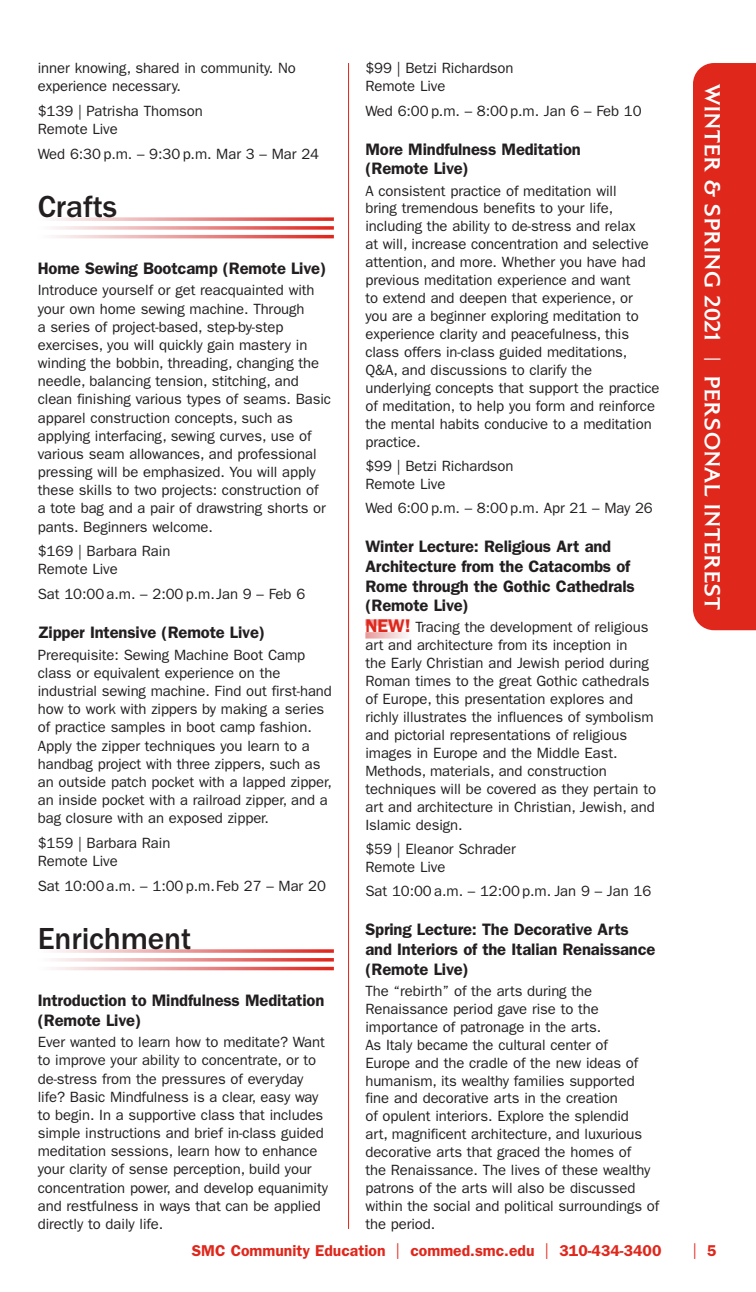
<style>
.page{position:relative;width:756px;height:1292px;background:#fff}
.page>*{position:absolute;margin:0;border:0;box-sizing:border-box;transform-origin:0 0}
.subcategory{font:500 31.5px "ITC Franklin Gothic Std";letter-spacing:-.005em;color:#231f20}
.t1{font:700 22.75px "Alexon";letter-spacing:.05em;color:#fff}
.course_title{font:600 16.62px/19.6px "ITC Franklin Gothic Std";letter-spacing:-.01em;color:#231f20}
.t2{font:600 15.75px "ITC Franklin Gothic Std";color:#df271c}
.t3{font:15.75px "ITC Franklin Gothic Std";color:#df271c}
.description{font:14.88px/17.8px "ITC Franklin Gothic Std";letter-spacing:-.005em;color:#231f20}
.section_details{font:14.88px "ITC Franklin Gothic Std";letter-spacing:-.005em;color:#231f20}
.course_details{font:14.88px/17.8px "ITC Franklin Gothic Std";letter-spacing:-.005em;color:#231f20}
.s1{font-weight:600;font-size:18.38px;color:#df271c}
.s2{font-weight:400}
.s3{font-weight:500}
.s4{font-weight:600}
</style>
<div class="page">
<div style="left:693px;top:63px;width:63px;height:567px;background:#df271c"></div>
<hr style="left:348px;top:63px;width:1px;height:1165px;background:#df271c">
<svg style="left:365px;top:619px;width:42px;height:6px"></svg>
<svg style="left:365px;top:632px;width:42px;height:6px"></svg>
<svg style="left:53px;top:217px;width:281px;height:4px"></svg>
<svg style="left:53px;top:226px;width:281px;height:4px"></svg>
<svg style="left:53px;top:966px;width:281px;height:4px"></svg>
<p class="description" style="left:38px;top:59px;width:260px">inner knowing, shared in community. No experience necessary.</p>
<p class="course_details" style="left:38px;top:102px;width:167px">$139 | Patrisha Thomson<br>Remote Live</p>
<p class="section_details" style="left:38px;top:145px;width:283px">Wed 6:30 p.m. – 9:30 p.m. Mar 3 – Mar 24</p>
<h2 class="subcategory" style="left:38px;top:189px;width:81px">Crafts</h2>
<h3 class="course_title" style="left:38px;top:258px;width:290px">Home Sewing Bootcamp (Remote Live)</h3>
<p class="description" style="left:38px;top:281px;width:295px">Introduce yourself or get reacquainted with your own home sewing machine. Through<br>a series of project-based, step-by-step exercises, you will quickly gain mastery in winding the bobbin, threading, changing the needle, balancing tension, stitching, and clean finishing various types of seams. Basic apparel construction concepts, such as applying interfacing, sewing curves, use of various seam allowances, and professional pressing will be emphasized. You will apply these skills to two projects: construction of<br>a tote bag and a pair of drawstring shorts or pants. Beginners welcome.</p>
<p class="course_details" style="left:38px;top:542px;width:134px">$169 | Barbara Rain<br>Remote Live</p>
<p class="section_details" style="left:38px;top:585px;width:269px">Sat 10:00 a.m. – 2:00 p.m.Jan 9 – Feb 6</p>
<h3 class="course_title" style="left:38px;top:623px;width:229px">Zipper Intensive (Remote Live)</h3>
<p class="description" style="left:38px;top:645px;width:296px">Prerequisite: Sewing Machine Boot Camp class or equivalent experience on the industrial sewing machine. Find out first-hand how to work with zippers by making a series of practice samples in boot camp fashion.<br>Apply the zipper techniques you learn to a handbag project with three zippers, such as an outside patch pocket with a lapped zipper, an inside pocket with a railroad zipper, and a bag closure with an exposed zipper.</p>
<p class="course_details" style="left:38px;top:833px;width:134px">$159 | Barbara Rain<br>Remote Live</p>
<p class="section_details" style="left:38px;top:877px;width:290px">Sat 10:00 a.m. – 1:00 p.m.Feb 27 – Mar 20</p>
<h2 class="subcategory" style="left:38px;top:921px;width:155px">Enrichment</h2>
<h3 class="course_title" style="left:38px;top:990px;width:288px">Introduction to Mindfulness Meditation (Remote Live)</h3>
<p class="description" style="left:38px;top:1033px;width:292px">Ever wanted to learn how to meditate? Want to improve your ability to concentrate, or to de-stress from the pressures of everyday life? Basic Mindfulness is a clear, easy way to begin. In a supportive class that includes simple instructions and brief in-class guided meditation sessions, learn how to enhance your clarity of sense perception, build your concentration power, and develop equanimity and restfulness in ways that can be applied directly to daily life.</p>
<p class="course_details" style="left:365px;top:59px;width:150px">$99 | Betzi Richardson<br>Remote Live</p>
<p class="section_details" style="left:365px;top:102px;width:278px">Wed 6:00 p.m. – 8:00 p.m. Jan 6 – Feb 10</p>
<h3 class="course_title" style="left:365px;top:139px;width:217px">More Mindfulness Meditation (Remote Live)</h3>
<p class="description" style="left:365px;top:182px;width:296px">A consistent practice of meditation will<br>bring tremendous benefits to your life, including the ability to de-stress and relax<br>at will, increase concentration and selective attention, and more. Whether you have had previous meditation experience and want<br>to extend and deepen that experience, or<br>you are a beginner exploring meditation to experience clarity and peacefulness, this class offers in-class guided meditations, Q&amp;A, and discussions to clarify the underlying concepts that support the practice of meditation, to help you form and reinforce the mental habits conducive to a meditation practice.</p>
<p class="course_details" style="left:365px;top:457px;width:150px">$99 | Betzi Richardson<br>Remote Live</p>
<p class="section_details" style="left:365px;top:499px;width:289px">Wed 6:00 p.m. – 8:00 p.m. Apr 21 – May 26</p>
<h3 class="course_title" style="left:365px;top:537px;width:271px">Winter Lecture: Religious Art and<br>Architecture from the Catacombs of<br>Rome through the Gothic Cathedrals (Remote Live)</h3>
<p class="description" style="left:365px;top:618px;width:292px"><span class="s1">NEW!</span> Tracing the development of religious art and architecture from its inception in<br>the Early Christian and Jewish period during Roman times to the great Gothic cathedrals of Europe, this presentation explores and richly illustrates the influences of symbolism and pictorial representations of religious images in Europe and the Middle East.<br>Methods, materials, and construction techniques will be covered as they pertain to art and architecture in Christian, Jewish, and Islamic design.</p>
<p class="course_details" style="left:365px;top:840px;width:152px">$59 | Eleanor Schrader<br>Remote Live</p>
<p class="section_details" style="left:365px;top:882px;width:287px">Sat 10:00 a.m. – 12:00 p.m. Jan 9 – Jan 16</p>
<h3 class="course_title" style="left:365px;top:920px;width:292px">Spring Lecture: The Decorative Arts and Interiors of the Italian Renaissance (Remote Live)</h3>
<p class="description" style="left:365px;top:982px;width:296px">The “rebirth” of the arts during the Renaissance period gave rise to the importance of patronage in the arts.<br>As Italy became the cultural center of<br>Europe and the cradle of the new ideas of humanism, its wealthy families supported fine and decorative arts in the creation<br>of opulent interiors. Explore the splendid<br>art, magnificent architecture, and luxurious decorative arts that graced the homes of<br>the Renaissance. The lives of these wealthy patrons of the arts will also be discussed within the social and political surroundings of the period.</p>
<p class="t2" style="left:192px;top:1240px;width:471px">SMC Community Education <span class="s2">|</span> commed.smc.edu <span class="s2">|</span> 310-434-3400</p>
<h2 class="t1" style="left:728px;top:84px;width:527px;rotate:90deg">WINTER &amp; SPRING 2021 <span class="s3">|</span> PERSONAL INTEREST</h2>
<p class="t3" style="left:693px;top:1240px;width:25px">| <span class="s4">5</span></p>
</div>
